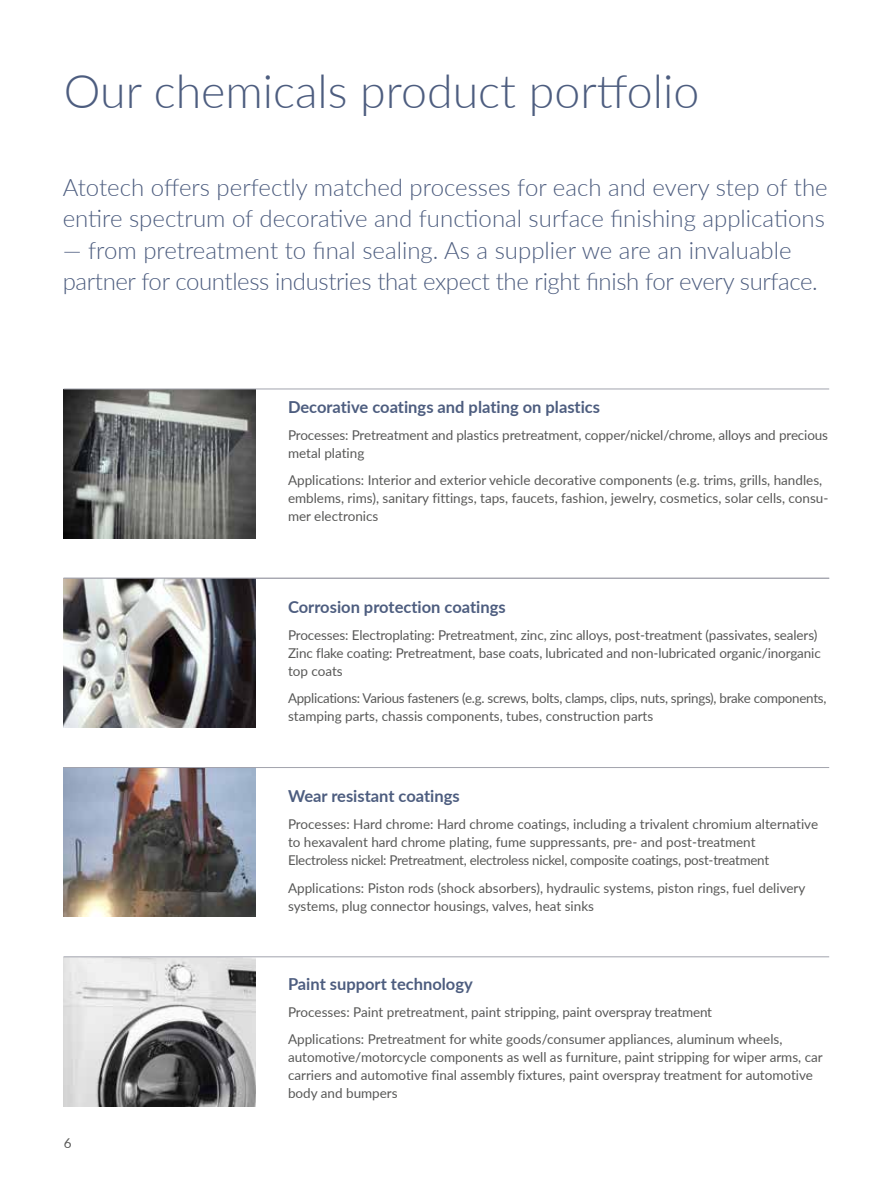
<style>
.page{position:relative;width:893px;height:1191px;background:#fff}
.page>*{position:absolute;margin:0;border:0;box-sizing:border-box;transform-origin:0 0}
.t1{font:300 46.5px "Lato";color:#4d5d7f}
.t2{font:300 24px/31.5px "Lato";color:#4d5d7f}
.t3{font:700 16.5px "Lato";color:#4d5d7f}
.t4{font:13.5px/18px "Lato";color:#585857}
.t5{font:13.5px/18px "Lato";letter-spacing:-.02em;color:#585857}
</style>
<div class="page">
<img style="left:63px;top:579px;width:192px;height:148px">
<hr style="left:63px;top:578px;width:766px;height:1px;background:#a2a3ad">
<img style="left:63px;top:389px;width:192px;height:149px">
<hr style="left:63px;top:388px;width:766px;height:1px;background:#a2a3ad">
<img style="left:63px;top:957px;width:192px;height:149px">
<hr style="left:63px;top:956px;width:766px;height:1px;background:#a2a3ad">
<img style="left:63px;top:768px;width:192px;height:148px">
<hr style="left:63px;top:767px;width:766px;height:1px;background:#a2a3ad">
<h1 class="t1" style="left:64px;top:59px;width:637px">Our chemicals product portfolio</h1>
<h2 class="t2" style="left:63px;top:171px;width:766px">Atotech offers perfectly matched processes for each and every step of the entire spectrum of decorative and functional surface finishing applications</h2>
<h2 class="t2" style="left:63px;top:234px;width:757px">— from pretreatment to final sealing. As a supplier we are an invaluable partner for countless industries that expect the right finish for every surface.</h2>
<p class="t3" style="left:288px;top:395px;width:314px">Decorative coatings and plating on plastics</p>
<p class="t4" style="left:288px;top:426px;width:542px">Processes: Pretreatment and plastics pretreatment, copper/nickel/chrome, alloys and precious metal plating</p>
<p class="t4" style="left:288px;top:471px;width:542px">Applications: Interior and exterior vehicle decorative components (e.g. trims, grills, handles, emblems, rims), sanitary fittings, taps, faucets, fashion, jewelry, cosmetics, solar cells, consu&shy;mer electronics</p>
<p class="t3" style="left:288px;top:595px;width:219px">Corrosion protection coatings</p>
<p class="t4" style="left:288px;top:625px;width:534px">Processes: Electroplating: Pretreatment, zinc, zinc alloys, post-treatment (passivates, sealers)<br>Zinc flake coating: Pretreatment, base coats, lubricated and non-lubricated organic/inorganic top coats</p>
<p class="t5" style="left:288px;top:688px;width:540px">Applications: Various fasteners (e.g. screws, bolts, clamps, clips, nuts, springs), brake components, stamping parts, chassis components, tubes, construction parts</p>
<p class="t3" style="left:288px;top:784px;width:173px">Wear resistant coatings</p>
<p class="t4" style="left:288px;top:815px;width:532px">Processes: Hard chrome: Hard chrome coatings, including a trivalent chromium alternative to hexavalent hard chrome plating, fume suppressants, pre- and post-treatment<br>Electroless nickel: Pretreatment, electroless nickel, composite coatings, post-treatment</p>
<p class="t4" style="left:288px;top:878px;width:519px">Applications: Piston rods (shock absorbers), hydraulic systems, piston rings, fuel delivery systems, plug connector housings, valves, heat sinks</p>
<p class="t4" style="left:64px;top:1134px;width:9px">6</p>
<p class="t3" style="left:288px;top:971px;width:186px">Paint support technology</p>
<p class="t4" style="left:288px;top:997px;width:496px;line-height:27px">Processes: Paint pretreatment, paint stripping, paint overspray treatment<br>Applications: Pretreatment for white goods/consumer appliances, aluminum wheels,</p>
<p class="t4" style="left:288px;top:1047px;width:536px">automotive/motorcycle components as well as furniture, paint stripping for wiper arms, car carriers and automotive final assembly fixtures, paint overspray treatment for automotive body and bumpers</p>
</div>
